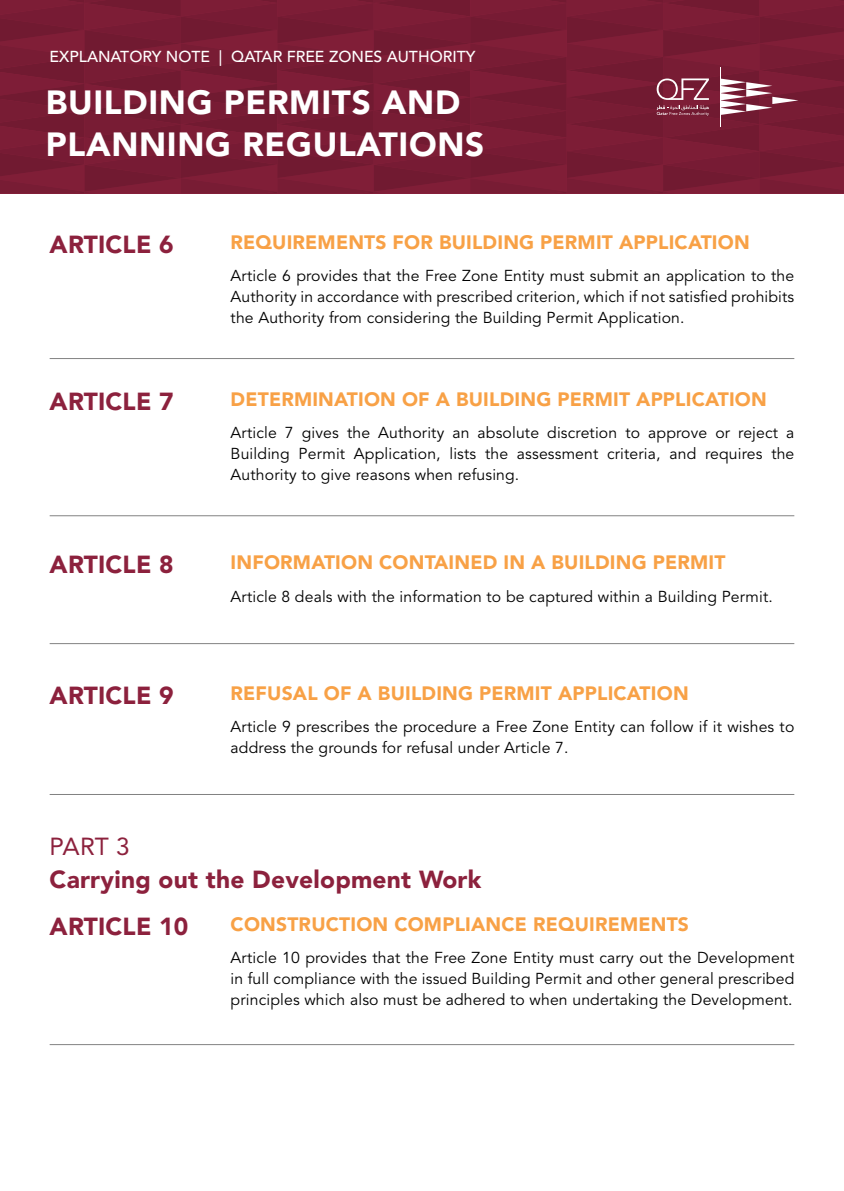
<style>
.page{position:relative;width:844px;height:1191px;background:#fff}
.page>*{position:absolute;margin:0;border:0;box-sizing:border-box;transform-origin:0 0}
.t1{font:900 33.25px/42px "Avenir LT Std";letter-spacing:.02em;color:#fff}
.t2{font:900 24.5px "Avenir LT Std";letter-spacing:.01em;color:#8c213d}
.t3{font:24.5px "Avenir LT Std";color:#8c213d}
.t4{font:900 19.25px "Avenir LT Std";letter-spacing:.01em;color:#f8a146}
.t5{font:15.75px/21px "Avenir LT Std";letter-spacing:.01em;color:#000;text-align:justify}
.t6{font:500 15.75px "Avenir LT Std";color:#fff}
</style>
<div class="page">
<hr style="left:50px;top:358px;width:744px;height:1px;background:#000">
<hr style="left:50px;top:515px;width:744px;height:1px;background:#000">
<hr style="left:50px;top:643px;width:744px;height:1px;background:#000">
<hr style="left:50px;top:794px;width:744px;height:1px;background:#000">
<hr style="left:50px;top:1044px;width:744px;height:1px;background:#000">
<div style="left:0;top:0;width:843px;height:194px;background:#781c34"></div>
<p class="t6" style="left:50px;top:47px;width:427px">EXPLANATORY NOTE | QATAR FREE ZONES AUTHORITY</p>
<p class="t1" style="left:46px;top:82px;width:440px">BUILDING PERMITS AND<br>PLANNING REGULATIONS</p>
<p class="t2" style="left:50px;top:230px;width:125px">ARTICLE 6</p>
<p class="t4" style="left:230px;top:231px;width:520px">REQUIREMENTS FOR BUILDING PERMIT APPLICATION</p>
<p class="t5" style="left:230px;top:266px;width:565px">Article 6 provides that the Free Zone Entity must submit an application to the Authority in accordance with prescribed criterion, which if not satisfied prohibits the Authority from considering the Building Permit Application.</p>
<p class="t2" style="left:50px;top:387px;width:125px">ARTICLE 7</p>
<p class="t4" style="left:230px;top:388px;width:537px">DETERMINATION OF A BUILDING PERMIT APPLICATION</p>
<p class="t5" style="left:230px;top:423px;width:565px">Article 7 gives the Authority an absolute discretion to approve or reject a Building Permit Application, lists the assessment criteria, and requires the Authority to give reasons when refusing.</p>
<p class="t2" style="left:50px;top:549px;width:125px">ARTICLE 8</p>
<p class="t4" style="left:230px;top:550px;width:496px">INFORMATION CONTAINED IN A BUILDING PERMIT</p>
<p class="t5" style="left:230px;top:586px;width:543px">Article 8 deals with the information to be captured within a Building Permit.</p>
<p class="t2" style="left:50px;top:680px;width:125px">ARTICLE 9</p>
<p class="t4" style="left:230px;top:681px;width:459px">REFUSAL OF A BUILDING PERMIT APPLICATION</p>
<p class="t5" style="left:230px;top:716px;width:565px">Article 9 prescribes the procedure a Free Zone Entity can follow if it wishes to address the grounds for refusal under Article 7.</p>
<p class="t3" style="left:50px;top:832px;width:82px">PART 3</p>
<p class="t2" style="left:50px;top:864px;width:433px">Carrying out the Development Work</p>
<p class="t2" style="left:50px;top:912px;width:140px">ARTICLE 10</p>
<p class="t4" style="left:230px;top:913px;width:459px">CONSTRUCTION COMPLIANCE REQUIREMENTS</p>
<p class="t5" style="left:230px;top:948px;width:565px">Article 10 provides that the Free Zone Entity must carry out the Development in full compliance with the issued Building Permit and other general prescribed principles which also must be adhered to when undertaking the Development.</p>
</div>
